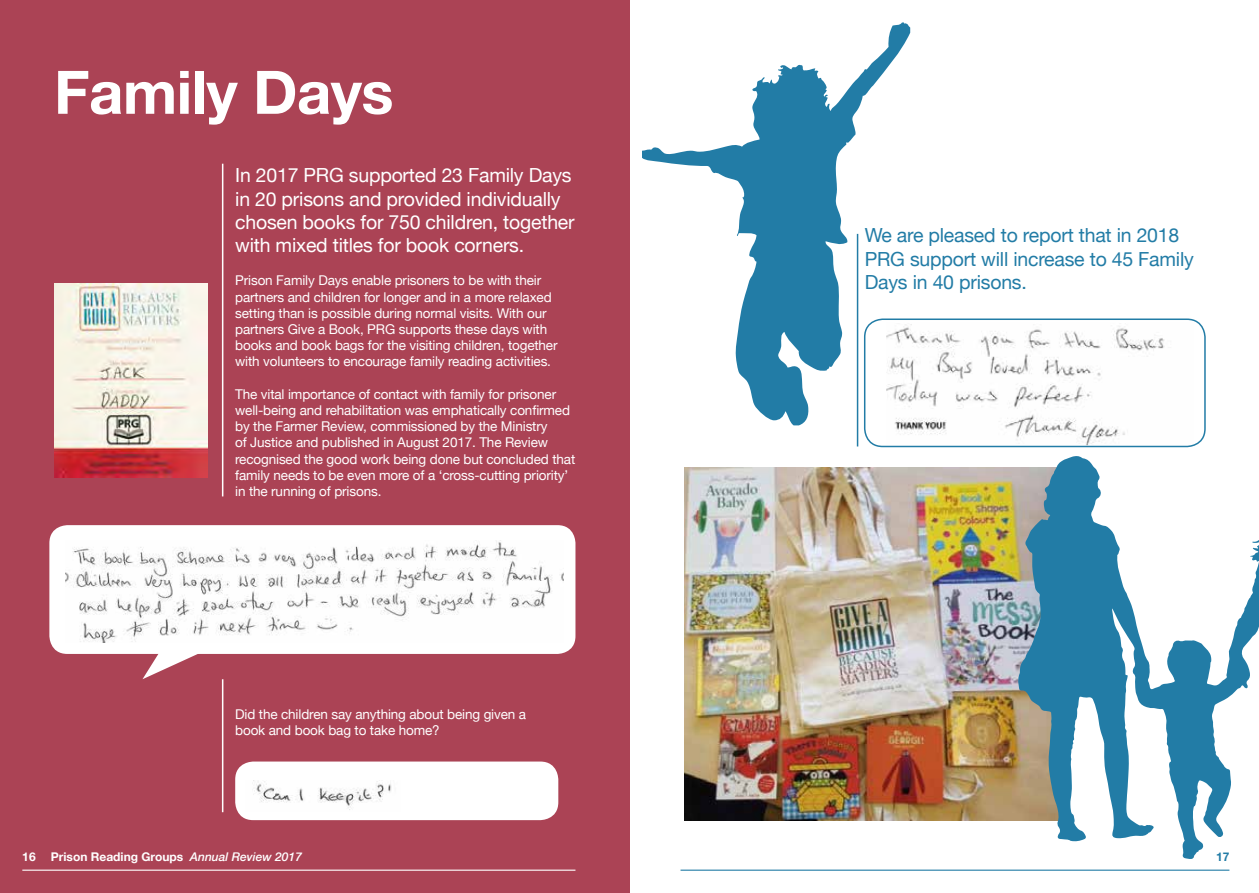
<style>
.page{position:relative;width:1259px;height:893px;background:#fff}
.page>*{position:absolute;margin:0;border:0;box-sizing:border-box;transform-origin:0 0}
.t1{font:700 60px "Helvetica Neue";letter-spacing:-.01em;color:#fff}
.t2{font:19.5px/23.4px "Helvetica Neue";letter-spacing:-.01em;color:#fff}
.t3{font:19.5px/23.4px "Helvetica Neue";letter-spacing:-.01em;color:#227ca6}
.t4{font:13.5px/16.2px "Helvetica Neue";letter-spacing:-.01em;color:#fff}
.t5{font:700 12px "Helvetica Neue";color:#fff}
.t6{font:700 12px "Helvetica Neue";color:#227ca6}
.s1{font-weight:500;font-style:italic}
</style>
<div class="page">
<div style="left:0;top:0;width:629px;height:893px;background:#ab4355"></div>
<hr style="left:22px;top:870px;width:553px;height:1px;background:#fff">
<hr style="left:680px;top:870px;width:549px;height:1px;background:#227ca6">
<img style="left:684px;top:467px;width:334px;height:353px">
<img style="left:54px;top:283px;width:153px;height:195px">
<hr style="left:222px;top:164px;width:1px;height:332px;background:#fff">
<hr style="left:222px;top:679px;width:1px;height:133px;background:#fff">
<svg style="left:642px;top:23px;width:268px;height:402px"></svg>
<svg style="left:1018px;top:456px;width:241px;height:403px"></svg>
<div style="left:864px;top:310px;width:345px;height:141px;background:#fff;border-radius:18px"></div>
<img style="left:886px;top:324px;width:279px;height:120px">
<div style="left:864px;top:318px;width:341px;height:129px;border:2px solid #227ca6;border-radius:18px"></div>
<svg style="left:142px;top:654px;width:56px;height:25px"></svg>
<div style="left:49px;top:525px;width:526px;height:129px;background:#fff;border-radius:18px"></div>
<img style="left:66px;top:540px;width:497px;height:103px">
<div style="left:235px;top:761px;width:323px;height:59px;background:#fff;border-radius:18px"></div>
<img style="left:253px;top:780px;width:139px;height:30px">
<hr style="left:857px;top:234px;width:1px;height:212px;background:#227ca6">
<h1 class="t1" style="left:54px;top:45px;width:341px">Family Days</h1>
<h2 class="t2" style="left:235px;top:165px;width:341px">In 2017 PRG supported 23 Family Days in 20 prisons and provided individually chosen books for 750 children, together with mixed titles for book corners.</h2>
<p class="t4" style="left:235px;top:273px;width:324px">Prison Family Days enable prisoners to be with their partners and children for longer and in a more relaxed setting than is possible during normal visits. With our partners Give a Book, PRG supports these days with books and book bags for the visiting children, together with volunteers to encourage family reading activities.</p>
<p class="t4" style="left:235px;top:387px;width:341px">The vital importance of contact with family for prisoner well-being and rehabilitation was emphatically confirmed by the Farmer Review, commissioned by the Ministry<br>of Justice and published in August 2017. The Review recognised the good work being done but concluded that family needs to be even more of a ‘cross-cutting priority’ in the running of prisons.</p>
<p class="t4" style="left:235px;top:707px;width:292px">Did the children say anything about being given a book and book bag to take home?</p>
<h2 class="t3" style="left:864px;top:225px;width:331px">We are pleased to report that in 2018<br>PRG support will increase to 45 Family<br>Days in 40 prisons.</h2>
<p class="t5" style="left:22px;top:847px;width:15px">16</p>
<p class="t5" style="left:51px;top:847px;width:252px">Prison Reading Groups <span class="s1">Annual Review 2017</span></p>
<p class="t6" style="left:1216px;top:847px;width:15px">17</p>
</div>
